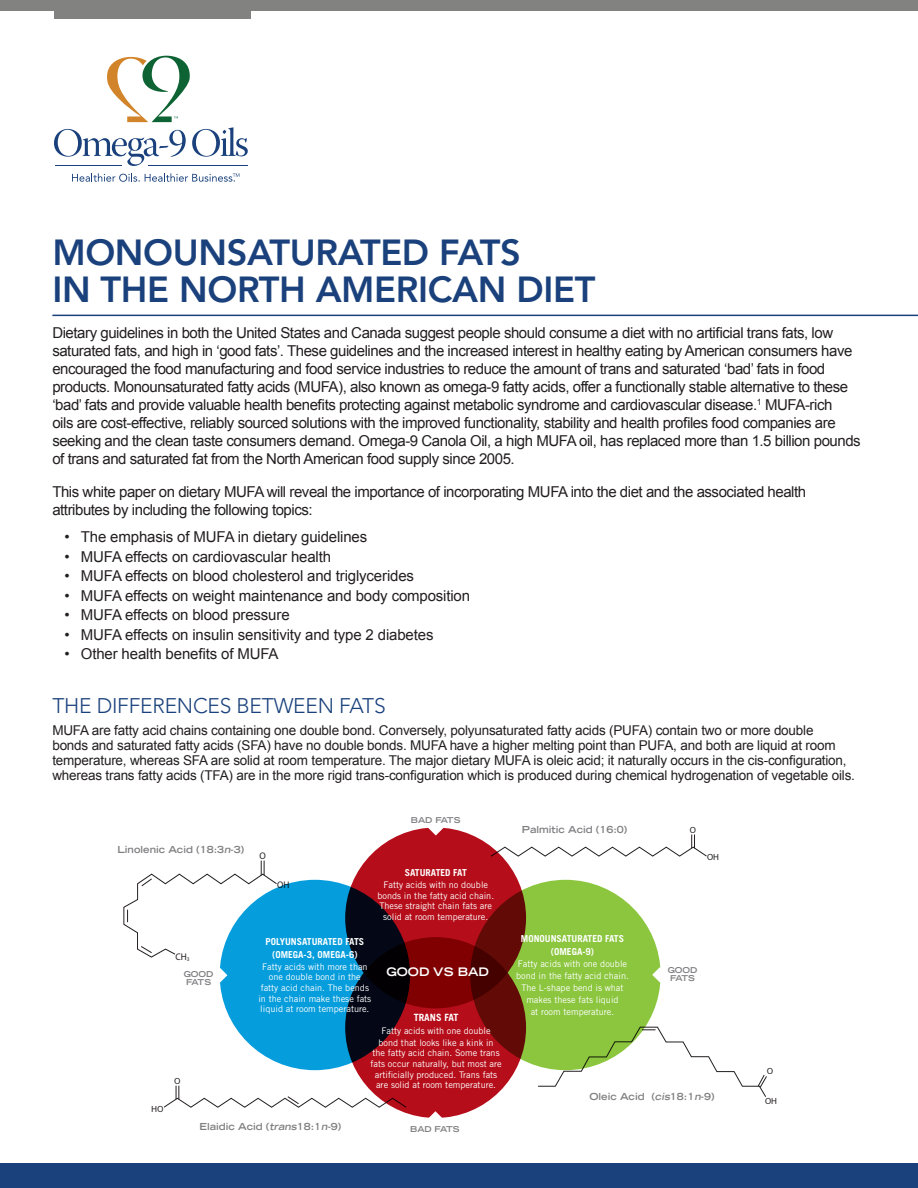
<style>
.page{position:relative;width:918px;height:1188px;background:#fff}
.page>*{position:absolute;margin:0;border:0;box-sizing:border-box;transform-origin:0 0}
.t1{font:800 36px/37.2px "Avenir LT Std";letter-spacing:-.01em;color:#1a417c}
.t2{font:300 21px "Avenir LT Std";letter-spacing:-.01em;color:#1a417c}
.t3{font:15px/18px "Arial";letter-spacing:-.03em;color:#231f20}
.t4{font:15px "Arial";letter-spacing:-.01em;color:#231f20}
.Body_Copy{font:13.5px/15px "Arial";letter-spacing:-.015em;color:#231f20}
.t5{font:700 expanded 11.7px "Trade Gothic LH";color:#fff}
.t6{font:700 10.05px "Trade Gothic";color:#fff}
.t7{font:700 expanded 9.6px "Trade Gothic LH";color:#808083}
.t8{font:700 9.6px/12.8px "Trade Gothic";color:#fff;text-align:center}
.t9{font:9.6px "Myriad Pro";color:#231f20;scale:.96 1}
.t10{font:9.15px/10.6px "Trade Gothic";color:#fff;text-align:center}
.t11{font:9px "Myriad Pro";color:#231f20}
.t12{font:700 expanded 8.1px "Trade Gothic LH";color:#808083}
.s1{font-style:italic}
</style>
<div class="page">
<div style="left:0;top:1164px;width:918px;height:24px;background:#1a417c"></div>
<div style="left:54px;top:0;width:196px;height:19px;background:#828281"></div>
<div style="left:0;top:0;width:918px;height:11px;background:#828281"></div>
<svg style="left:72px;top:173px;width:167px;height:9px"></svg>
<svg style="left:54px;top:55px;width:194px;height:111px"></svg>
<svg style="left:491px;top:835px;width:216px;height:22px"></svg>
<svg style="left:123px;top:861px;width:154px;height:97px"></svg>
<div style="left:470px;top:880px;width:191px;height:190px;background:#8bc63e;border-radius:50%"></div>
<div style="left:220px;top:880px;width:190px;height:190px;background:#069ddc;border-radius:50%"></div>
<svg style="left:652px;top:967px;width:9px;height:16px"></svg>
<svg style="left:220px;top:968px;width:7px;height:15px"></svg>
<svg style="left:345px;top:937px;width:181px;height:181px;fill:#b50e1a"></svg>
<svg style="left:345px;top:828px;width:181px;height:180px;fill:#b50e1a"></svg>
<svg style="left:428px;top:828px;width:15px;height:8px"></svg>
<svg style="left:428px;top:1111px;width:15px;height:7px"></svg>
<hr style="left:52px;top:315px;width:866px;height:1px;background:#1a417c">
<svg style="left:163px;top:1078px;width:244px;height:34px"></svg>
<svg style="left:538px;top:1027px;width:229px;height:70px"></svg>
<p class="t1" style="left:52px;top:234px;width:544px">MONOUNSATURATED FATS<br>IN THE NORTH AMERICAN DIET</p>
<p class="t3" style="left:52px;top:324px;width:810px">Dietary guidelines in both the United States and Canada suggest people should consume a diet with no artificial trans fats, low saturated fats, and high in ‘good fats’. These guidelines and the increased interest in healthy eating by American consumers have encouraged the food manufacturing and food service industries to reduce the amount of trans and saturated ‘bad’ fats in food products. Monounsaturated fatty acids (MUFA), also known as omega-9 fatty acids, offer a functionally stable alternative to these ‘bad’ fats and provide valuable health benefits protecting against metabolic syndrome and cardiovascular disease.<sup>1</sup> MUFA-rich<br>oils are cost-effective, reliably sourced solutions with the improved functionality, stability and health profiles food companies are seeking and the clean taste consumers demand. Omega-9 Canola Oil, a high MUFA oil, has replaced more than 1.5 billion pounds of trans and saturated fat from the North American food supply since 2005.</p>
<p class="t3" style="left:52px;top:483px;width:755px">This white paper on dietary MUFA will reveal the importance of incorporating MUFA into the diet and the associated health attributes by including the following topics:</p>
<p class="t4" style="left:64px;top:527px;width:304px">• The emphasis of MUFA in dietary guidelines</p>
<p class="t4" style="left:64px;top:547px;width:268px">• MUFA effects on cardiovascular health</p>
<p class="t4" style="left:64px;top:566px;width:351px">• MUFA effects on blood cholesterol and triglycerides</p>
<p class="t4" style="left:64px;top:586px;width:407px">• MUFA effects on weight maintenance and body composition</p>
<p class="t4" style="left:64px;top:605px;width:227px">• MUFA effects on blood pressure</p>
<p class="t4" style="left:64px;top:625px;width:371px">• MUFA effects on insulin sensitivity and type 2 diabetes</p>
<p class="t4" style="left:64px;top:644px;width:216px">• Other health benefits of MUFA</p>
<p class="t2" style="left:52px;top:693px;width:335px">THE DIFFERENCES BETWEEN FATS</p>
<p class="Body_Copy" style="left:52px;top:723px;width:804px">MUFA are fatty acid chains containing one double bond. Conversely, polyunsaturated fatty acids (PUFA) contain two or more double<br>bonds and saturated fatty acids (SFA) have no double bonds. MUFA have a higher melting point than PUFA, and both are liquid at room temperature, whereas SFA are solid at room temperature. The major dietary MUFA is oleic acid; it naturally occurs in the cis-configuration, whereas trans fatty acids (TFA) are in the more rigid trans-configuration which is produced during chemical hydrogenation of vegetable oils.</p>
<p class="t7" style="left:117px;top:843px;width:128px">Linolenic Acid (18:3<span class="s1">n</span>-3)</p>
<p class="t9" style="left:176px;top:951px;width:16px">CH<sub>3</sub></p>
<p class="t12" style="left:184px;top:968px;width:31px">GOOD</p>
<p class="t12" style="left:186px;top:977px;width:27px">FATS</p>
<p class="t9" style="left:259px;top:850px;width:8px">O</p>
<p class="t9" style="left:277px;top:879px;width:14px">OH</p>
<p class="t12" style="left:411px;top:815px;width:51px">BAD FATS</p>
<p class="t8" style="left:405px;top:866px;width:64px">SATURATED FAT</p>
<p class="t10" style="left:377px;top:879px;width:118px">Fatty acids with no double bonds in the fatty acid chain.<br>These straight chain fats are solid at room temperature.</p>
<p class="t8" style="left:266px;top:935px;width:100px">POLYUNSATURATED FATS (OMEGA-3, OMEGA-6)</p>
<p class="t10" style="left:262px;top:961px;width:107px">Fatty acids with more than</p>
<p class="t10" style="left:269px;top:972px;width:93px">one double bond in the</p>
<p class="t10" style="left:258px;top:982px;width:114px;text-align:left">fatty acid chain. The bends in the chain make these fats liquid at room temperature.</p>
<p class="t5" style="left:386px;top:964px;width:104px">GOOD VS BAD</p>
<p class="t6" style="left:414px;top:1012px;width:46px">TRANS FAT</p>
<p class="t10" style="left:378px;top:1024px;width:117px;line-height:12.1px">Fatty acids with one double bond that looks like a kink in</p>
<p class="t10" style="left:371px;top:1048px;width:133px">the fatty acid chain. Some trans fats occur naturally, but most are artificially produced. Trans fats are solid at room temperature.</p>
<p class="t7" style="left:200px;top:1120px;width:143px">Elaidic Acid (<span class="s1">trans</span>18:1<span class="s1">n</span>-9)</p>
<p class="t12" style="left:410px;top:1124px;width:51px">BAD FATS</p>
<p class="t7" style="left:522px;top:824px;width:107px">Palmitic Acid (16:0)</p>
<p class="t8" style="left:521px;top:932px;width:105px">MONOUNSATURATED FATS (OMEGA-9)</p>
<p class="t10" style="left:518px;top:958px;width:111px">Fatty acids with one double</p>
<p class="t10" style="left:516px;top:970px;width:114px">bond in the fatty acid chain.</p>
<p class="t10" style="left:521px;top:982px;width:104px">The L-shape bend is what</p>
<p class="t10" style="left:526px;top:995px;width:94px">makes these fats liquid</p>
<p class="t10" style="left:531px;top:1007px;width:85px">at room temperature.</p>
<p class="t11" style="left:690px;top:825px;width:8px">O</p>
<p class="t11" style="left:707px;top:852px;width:14px">OH</p>
<p class="t12" style="left:668px;top:965px;width:31px">GOOD</p>
<p class="t12" style="left:670px;top:973px;width:27px">FATS</p>
<p class="t7" style="left:590px;top:1091px;width:126px">Oleic Acid (<span class="s1">cis</span>18:1<span class="s1">n</span>-9)</p>
<p class="t11" style="left:765px;top:1096px;width:14px">OH</p>
</div>
